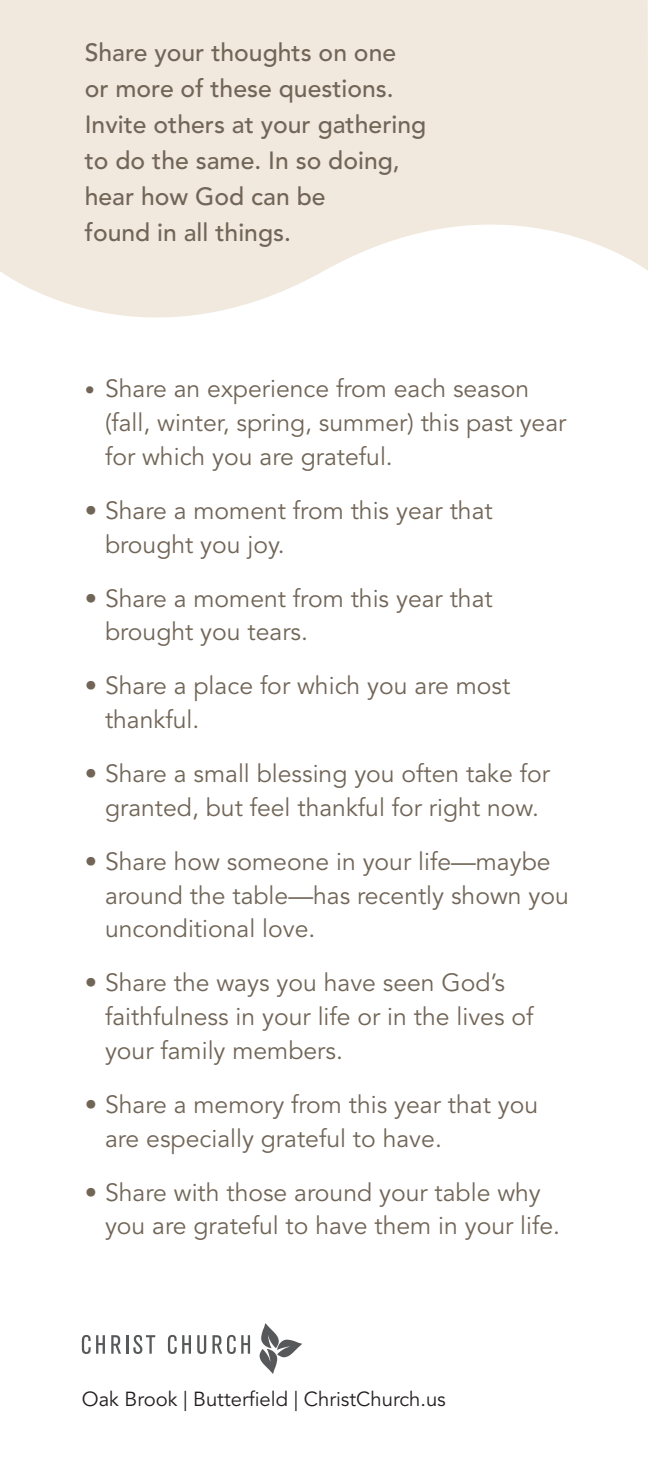
<style>
.page{position:relative;width:648px;height:1458px;background:#fff}
.page>*{position:absolute;margin:0;border:0;box-sizing:border-box;transform-origin:0 0}
.t1{font:24.75px/33.8px "Avenir LT Std";color:#716557}
.t2{font:500 24.75px/36px "Avenir LT Std";color:#716557}
.t3{font:20.25px "Avenir LT Std";color:#231f20}
.s1{font-size:20.25px}
</style>
<div class="page">
<svg style="left:259px;top:1323px;width:43px;height:51px"></svg>
<svg style="left:82px;top:1335px;width:23px;height:19px"></svg>
<svg style="left:111px;top:1335px;width:44px;height:19px"></svg>
<svg style="left:168px;top:1335px;width:23px;height:19px"></svg>
<svg style="left:197px;top:1335px;width:9px;height:19px"></svg>
<svg style="left:213px;top:1335px;width:37px;height:19px"></svg>
<svg style="left:0;top:0;width:648px;height:318px;background:#f3ece2"></svg>
<p class="t2" style="left:85px;top:35px;width:343px">Share your thoughts on one<br>or more of these questions.<br>Invite others at your gathering to do the same. In so doing, hear how God can be<br>found in all things.</p>
<p class="t1" style="left:105px;top:373px;width:463px;text-indent:-20px"><span class="s1">•</span> Share an experience from each season (fall, winter, spring, summer) this past year for which you are grateful.</p>
<p class="t1" style="left:105px;top:494px;width:389px;text-indent:-20px">• Share a moment from this year that brought you joy.</p>
<p class="t1" style="left:105px;top:582px;width:389px;text-indent:-20px">• Share a moment from this year that brought you tears.</p>
<p class="t1" style="left:105px;top:670px;width:407px;text-indent:-20px">• Share a place for which you are most thankful.</p>
<p class="t1" style="left:85px;top:757px;width:467px;text-align:center">• Share a small blessing you often take for granted, but feel thankful for right now.</p>
<p class="t1" style="left:105px;top:845px;width:465px;text-indent:-20px">• Share how someone in your life—maybe around the table—has recently shown you unconditional love.</p>
<p class="t1" style="left:105px;top:967px;width:430px;text-indent:-20px">• Share the ways you have seen God’s faithfulness in your life or in the lives of your family members.</p>
<p class="t1" style="left:105px;top:1088px;width:435px;text-indent:-20px">• Share a memory from this year that you are especially grateful to have.</p>
<p class="t1" style="left:105px;top:1176px;width:457px;text-indent:-20px">• Share with those around your table why you are grateful to have them in your life.</p>
<p class="t3" style="left:82px;top:1388px;width:366px">Oak Brook | Butterfield | ChristChurch.us</p>
</div>
